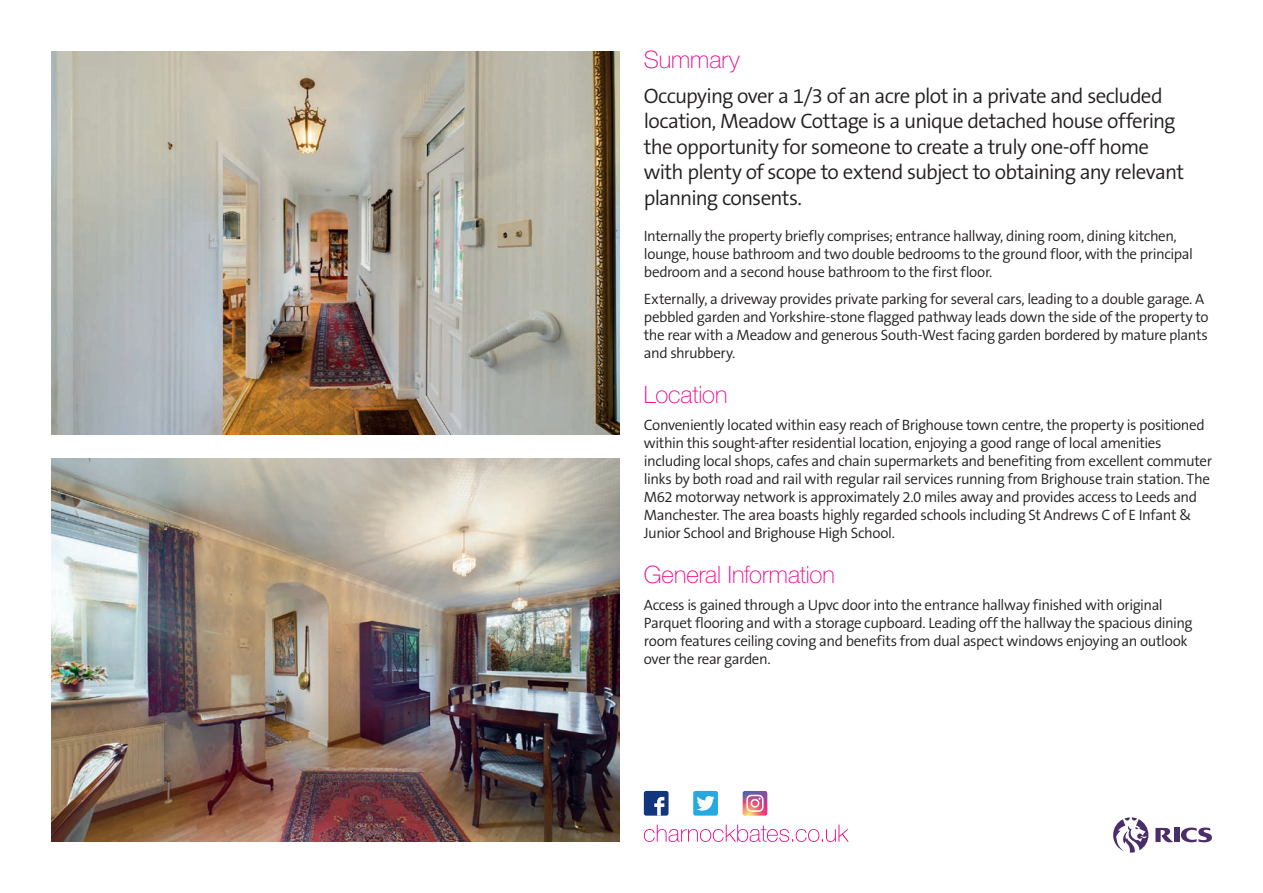
<style>
.page{position:relative;width:1263px;height:893px;background:#fff}
.page>*{position:absolute;margin:0;border:0;box-sizing:border-box;transform-origin:0 0}
.t1{font:100 24px "Helvetica Neue LT Std";color:#ed028c}
.t2{font:300 21px/25.5px "The Sans B4";letter-spacing:-.035em;color:#231f20}
.t3{font:300 15px/18px "The Sans B4";letter-spacing:-.025em;color:#231f20}
</style>
<div class="page">
<svg style="left:1181px;top:828px;width:31px;height:14px"></svg>
<div style="left:1174px;top:828px;width:5px;height:14px;background:#4b2d67"></div>
<svg style="left:1155px;top:828px;width:18px;height:14px"></svg>
<svg style="left:1113px;top:817px;width:35px;height:36px"></svg>
<svg style="left:644px;top:824px;width:205px;height:18px"></svg>
<div style="left:693px;top:791px;width:25px;height:25px;background:#24aae1;border-radius:2px"></div>
<svg style="left:696px;top:796px;width:19px;height:15px"></svg>
<div style="left:644px;top:791px;width:24px;height:25px;background:#11367e;border-radius:2px"></div>
<svg style="left:654px;top:797px;width:10px;height:19px"></svg>
<img style="left:743px;top:791px;width:24px;height:25px">
<svg style="left:746px;top:795px;width:17px;height:17px"></svg>
<img style="left:51px;top:51px;width:568px;height:383px">
<img style="left:51px;top:459px;width:568px;height:383px">
<h1 class="t1" style="left:644px;top:46px;width:97px">Summary</h1>
<p class="t2" style="left:644px;top:84px;width:542px">Occupying over a 1/3 of an acre plot in a private and secluded location, Meadow Cottage is a unique detached house offering the opportunity for someone to create a truly one-off home with plenty of scope to extend subject to obtaining any relevant planning consents.</p>
<p class="t3" style="left:644px;top:228px;width:550px">Internally the property briefly comprises; entrance hallway, dining room, dining kitchen, lounge, house bathroom and two double bedrooms to the ground floor, with the principal bedroom and a second house bathroom to the first floor.</p>
<p class="t3" style="left:644px;top:291px;width:566px">Externally, a driveway provides private parking for several cars, leading to a double garage. A pebbled garden and Yorkshire-stone flagged pathway leads down the side of the property to the rear with a Meadow and generous South-West facing garden bordered by mature plants and shrubbery.</p>
<h1 class="t1" style="left:644px;top:380px;width:85px">Location</h1>
<p class="t3" style="left:644px;top:417px;width:570px">Conveniently located within easy reach of Brighouse town centre, the property is positioned within this sought-after residential location, enjoying a good range of local amenities including local shops, cafes and chain supermarkets and benefiting from excellent commuter links by both road and rail with regular rail services running from Brighouse train station. The M62 motorway network is approximately 2.0 miles away and provides access to Leeds and Manchester. The area boasts highly regarded schools including St Andrews C of E Infant &amp; Junior School and Brighouse High School.</p>
<h1 class="t1" style="left:644px;top:560px;width:193px">General Information</h1>
<p class="t3" style="left:644px;top:597px;width:550px">Access is gained through a Upvc door into the entrance hallway finished with original Parquet flooring and with a storage cupboard. Leading off the hallway the spacious dining room features ceiling coving and benefits from dual aspect windows enjoying an outlook over the rear garden.</p>
</div>
